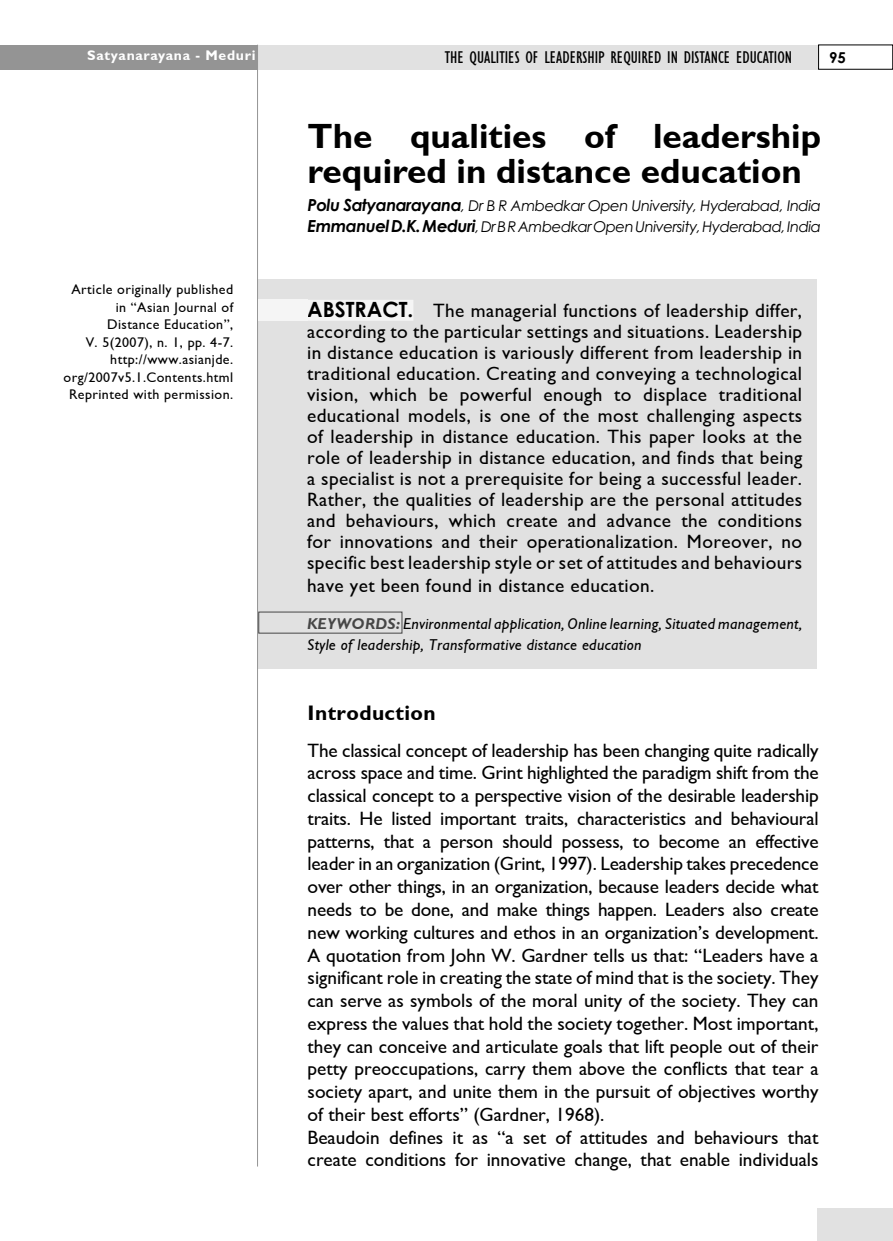
<style>
.page{position:relative;width:893px;height:1241px;background:#fff}
.page>*{position:absolute;margin:0;border:0;box-sizing:border-box;transform-origin:0 0}
.t1{font:700 35px/35px "Formamente";color:#000}
.t2{font:700 21px "Formamente";letter-spacing:.02em;color:#000}
.t3{font:19.25px/22.8px "Formamente";color:#000;text-align:justify}
.t4{font:19.25px "Formamente";letter-spacing:.02em;color:#000}
.t5{font:17.5px "Formamente Condensed";color:#000}
.t6{font:italic 15.75px/21px "Formamente";letter-spacing:.02em;color:#000}
.t7{font:700 15.05px "Century Gothic";color:#000}
.t8{font:italic 14.88px/21px "Forma Gotik i";letter-spacing:-.03em;color:#000}
.t9{font:14px/17.5px "Formamente";letter-spacing:.03em;color:#000;text-align:right}
.t10{font:700 14px "Formamente";letter-spacing:.05em;color:#fff}
.s1{font-family:"Forma Gotik bi";font-weight:700;font-size:16.62px}
.s2{font-family:"Forma Gotik b";font-weight:700;font-size:21px}
.s3{font-weight:700;color:#464646}
</style>
<div class="page">
<div style="left:228px;top:45px;width:591px;height:24px;background:#e1e1e1"></div>
<div style="left:257px;top:279px;width:560px;height:389px;background:#e1e1e1"></div>
<div style="left:0;top:45px;width:258px;height:24px;background:#949494"></div>
<hr style="left:257px;top:45px;width:1px;height:1121px;background:#949494">
<div style="left:817px;top:1208px;width:76px;height:32px;background:#e1e1e1"></div>
<div style="left:307px;top:300px;width:106px;height:21px;background:#f5f5f5"></div>
<div style="left:258px;top:300px;width:50px;height:21px;background:#f5f5f5"></div>
<p class="t10" style="left:87px;top:47px;width:170px">Satyanarayana - Meduri</p>
<p class="t5" style="left:445px;top:47px;width:349px">THE QUALITIES OF LEADERSHIP REQUIRED IN DISTANCE EDUCATION</p>
<p class="t7" style="left:829px;top:46px;width:18px">95</p>
<p class="t9" style="left:64px;top:281px;width:171px">Article originally published in “Asian Journal of<br>Distance Education”,<br>V. 5(2007), n. 1, pp. 4-7. http://www.asianjde. org/2007v5.1.Contents.html<br>Reprinted with permission.</p>
<h1 class="t1" style="left:308px;top:120px;width:515px">The qualities of leadership required in distance education</h1>
<p class="t8" style="left:308px;top:195px;width:515px"><span class="s1">Polu Satyanarayana</span>, Dr B R Ambedkar Open University, Hyderabad, India<br><span class="s1">Emmanuel D.K. Meduri</span>, Dr B R Ambedkar Open University, Hyderabad, India</p>
<p class="t3" style="left:307px;top:300px;width:497px;line-height:21px"><span class="s2">ABSTRACT.</span> The managerial functions of leadership differ, according to the particular settings and situations. Leadership in distance education is variously different from leadership in traditional education. Creating and conveying a technological vision, which be powerful enough to displace traditional educational models, is one of the most challenging aspects of leadership in distance education. This paper looks at the role of leadership in distance education, and finds that being a specialist is not a prerequisite for being a successful leader.<br>Rather, the qualities of leadership are the personal attitudes and behaviours, which create and advance the conditions for innovations and their operationalization. Moreover, no specific best leadership style or set of attitudes and behaviours</p>
<p class="t4" style="left:307px;top:574px;width:349px">have yet been found in distance education.</p>
<p class="t6" style="left:307px;top:613px;width:496px"><span class="s3">KEYWORDS:</span> Environmental application, Online learning, Situated management,<br>Style of leadership, Transformative distance education</p>
<p class="t2" style="left:308px;top:700px;width:130px">Introduction</p>
<p class="t3" style="left:308px;top:738px;width:513px;text-align:left">The classical concept of leadership has been changing quite radically across space and time. Grint highlighted the paradigm shift from the classical concept to a perspective vision of the desirable leadership traits. He listed important traits, characteristics and behavioural patterns, that a person should possess, to become an effective leader in an organization (Grint, 1997). Leadership takes precedence over other things, in an organization, because leaders decide what needs to be done, and make things happen. Leaders also create new working cultures and ethos in an organization’s development.<br>A quotation from John W. Gardner tells us that: “Leaders have a significant role in creating the state of mind that is the society. They can serve as symbols of the moral unity of the society. They can express the values that hold the society together. Most important, they can conceive and articulate goals that lift people out of their petty preoccupations, carry them above the conflicts that tear a society apart, and unite them in the pursuit of objectives worthy of their best efforts” (Gardner, 1968).<br>Beaudoin defines it as “a set of attitudes and behaviours that create conditions for innovative change, that enable individuals</p>
</div>
